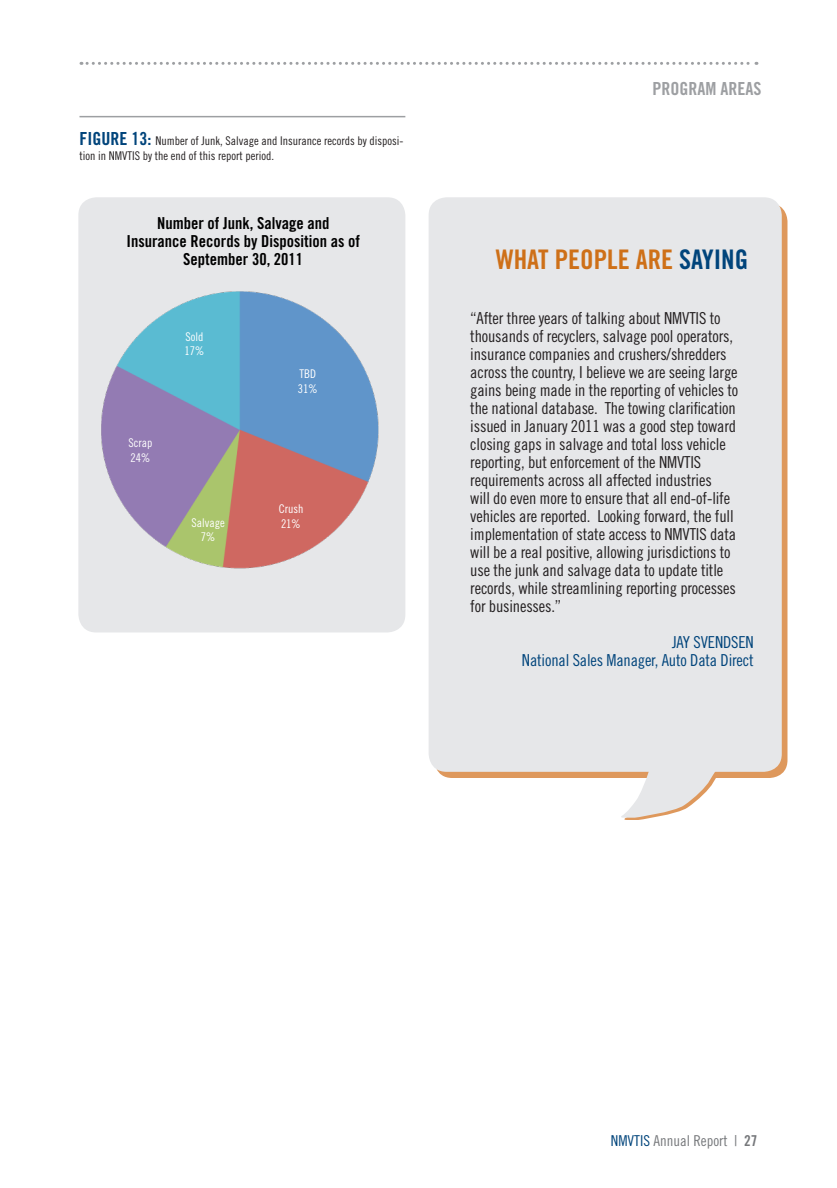
<style>
.page{position:relative;width:837px;height:1188px;background:#fff}
.page>*{position:absolute;margin:0;border:0;box-sizing:border-box;transform-origin:0 0}
.Section_Header{font:27px "Trade Gothic Bold Cond Twenty";color:#ce7018}
.Section_Header-2{font:18px "Trade Gothic Bold Cond Twenty";color:#9d9fa2}
.Body{font:16.5px/18px "Trade Gothic Cond Eighteen";letter-spacing:-.01em;color:#231f20}
.Figure_Header_Bold_1{font:16.5px/18px "Trade Gothic Bold Cond Twenty";color:#000;text-align:center}
.Body-2{font:16.5px "Trade Gothic Cond Eighteen";letter-spacing:-.01em;color:#00447b}
.t1{font:15px "Trade Gothic Cond Eighteen";color:#76787b}
.Exhibit_Header{font:12px/14.4px "Trade Gothic Cond Eighteen";color:#231f20}
.Figure_Reg_8pt{font:12px "Trade Gothic Cond Eighteen";color:#fff}
.s1{font-family:"Trade Gothic Bold Cond Twenty";font-size:18px;color:#00447b}
.s2{color:#00447b}
.s3{font-family:"Trade Gothic Bold Cond Twenty"}
</style>
<div class="page">
<svg style="left:81px;top:62px;width:676px;height:3px"></svg>
<hr style="left:80px;top:116px;width:325px;height:1px;background:#9d9fa2">
<div style="left:78px;top:197px;width:327px;height:435px;background:#e6e7e9;border-radius:18px"></div>
<img style="left:101px;top:291px;width:278px;height:278px">
<div style="left:434px;top:203px;width:354px;height:575px;background:#de985c;border-radius:18px"></div>
<div style="left:429px;top:197px;width:353px;height:575px;background:#e6e7e9;border-radius:18px"></div>
<svg style="left:618px;top:771px;width:108px;height:49px"></svg>
<p class="Exhibit_Header" style="left:80px;top:134px;width:325px"><span class="s1">FIGURE 13:</span> Number of Junk, Salvage and Insurance records by disposi&shy;tion in NMVTIS by the end of this report period.</p>
<p class="Figure_Header_Bold_1" style="left:127px;top:214px;width:235px">Number of Junk, Salvage and<br>Insurance Records by Disposition as of<br>September 30, 2011</p>
<p class="Figure_Reg_8pt" style="left:129px;top:436px;width:25px">Scrap</p>
<p class="Figure_Reg_8pt" style="left:131px;top:450px;width:21px">24%</p>
<p class="Figure_Reg_8pt" style="left:186px;top:330px;width:19px">Sold</p>
<p class="Figure_Reg_8pt" style="left:185px;top:344px;width:21px">17%</p>
<p class="Figure_Reg_8pt" style="left:191px;top:516px;width:35px">Salvage</p>
<p class="Figure_Reg_8pt" style="left:201px;top:530px;width:16px">7%</p>
<p class="Figure_Reg_8pt" style="left:300px;top:367px;width:18px">TBD</p>
<p class="Figure_Reg_8pt" style="left:298px;top:381px;width:21px">31%</p>
<p class="Figure_Reg_8pt" style="left:279px;top:502px;width:26px">Crush</p>
<p class="Figure_Reg_8pt" style="left:281px;top:516px;width:21px">21%</p>
<p class="Section_Header-2" style="left:652px;top:77px;width:110px">PROGRAM AREAS</p>
<p class="Section_Header" style="left:496px;top:243px;width:254px">WHAT PEOPLE ARE <span class="s2">SAYING</span></p>
<p class="Body" style="left:470px;top:309px;width:270px">“After three years of talking about NMVTIS to thousands of recyclers, salvage pool operators, insurance companies and crushers/shredders across the country, I believe we are seeing large gains being made in the reporting of vehicles to the national database. The towing clarification issued in January 2011 was a good step toward closing gaps in salvage and total loss vehicle reporting, but enforcement of the NMVTIS requirements across all affected industries<br>will do even more to ensure that all end-of-life vehicles are reported. Looking forward, the full implementation of state access to NMVTIS data will be a real positive, allowing jurisdictions to use the junk and salvage data to update title records, while streamlining reporting processes for businesses.”</p>
<p class="Body-2" style="left:672px;top:632px;width:83px">JAY SVENDSEN</p>
<p class="Body-2" style="left:522px;top:650px;width:233px">National Sales Manager, Auto Data Direct</p>
<p class="t1" style="left:611px;top:1132px;width:148px"><span class="s2">NMVTIS</span> Annual Report | <span class="s3">27</span></p>
</div>
